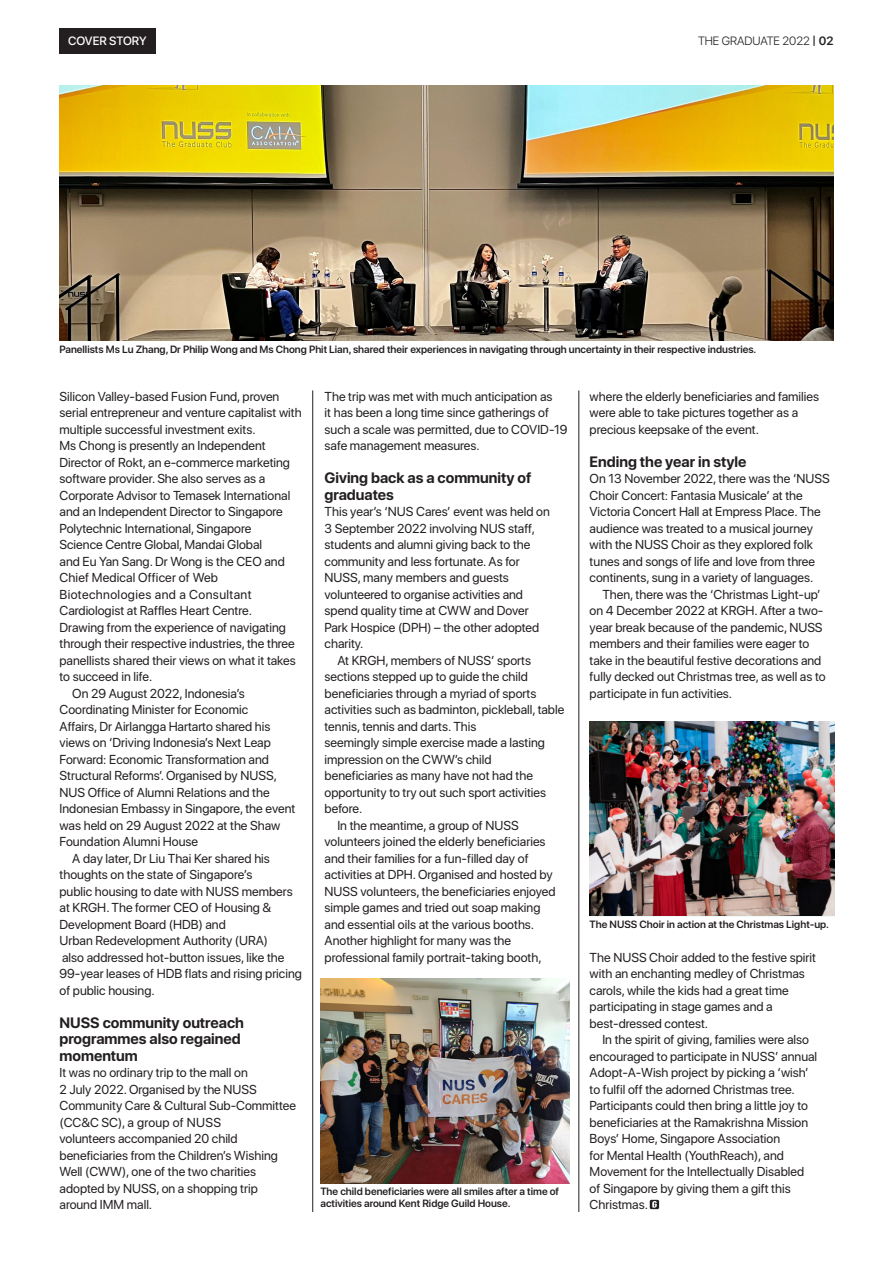
<style>
.page{position:relative;width:893px;height:1263px;background:#fff}
.page>*{position:absolute;margin:0;border:0;box-sizing:border-box;transform-origin:0 0}
.Subhead{font:700 15px/16.5px "SF Pro Display";color:#231f20}
.Bodytext_No_Indent{font:12.9px/16.5px "SF Pro Display";color:#231f20}
.Bodytext{font:12.9px/16.5px "SF Pro Display";color:#231f20}
.t1{font:300 12px "SF Pro Display";color:#231f20}
.t2{font:500 12px "SF Pro Display";color:#fff}
.t3{font:600 10.5px/12px "SF Pro Display";color:#231f20}
.s1{font-weight:500}
.s2{font-weight:600}
</style>
<div class="page">
<div style="left:60px;top:28px;width:96px;height:26px;background:#231f20"></div>
<hr style="left:579px;top:390px;width:1px;height:822px;background:#231f20">
<hr style="left:312px;top:390px;width:1px;height:822px;background:#231f20">
<img style="left:60px;top:85px;width:773px;height:255px">
<img style="left:320px;top:979px;width:250px;height:204px">
<img style="left:590px;top:722px;width:245px;height:194px">
<div style="left:650px;top:1200px;width:9px;height:9px;background:#231f20;border-radius:2px"></div>
<svg style="left:652px;top:1201px;width:5px;height:7px"></svg>
<p class="t2" style="left:68px;top:33px;width:80px">COVER STORY</p>
<p class="t1" style="left:698px;top:33px;width:137px">THE GRADUATE 2022 <span class="s1">|</span> <span class="s2">02</span></p>
<p class="t3" style="left:60px;top:344px;width:698px">Panellists Ms Lu Zhang, Dr Philip Wong and Ms Chong Phit Lian, shared their experiences in navigating through uncertainty in their respective industries.</p>
<p class="Bodytext" style="left:60px;top:388px;width:244px">Silicon Valley-based Fusion Fund, proven serial entrepreneur and venture capitalist with multiple successful investment exits.</p>
<p class="Bodytext_No_Indent" style="left:60px;top:437px;width:232px">Ms Chong is presently an Independent Director of Rokt, an e-commerce marketing software provider. She also serves as a Corporate Advisor to Temasek International and an Independent Director to Singapore Polytechnic International, Singapore</p>
<p class="Bodytext_No_Indent" style="left:60px;top:536px;width:204px">Science Centre Global, Mandai Global</p>
<p class="Bodytext_No_Indent" style="left:60px;top:553px;width:227px">and Eu Yan Sang. Dr Wong is the CEO and<br>Chief Medical Officer of Web</p>
<p class="Bodytext_No_Indent" style="left:60px;top:586px;width:194px">Biotechnologies and a Consultant<br>Cardiologist at Raffles Heart Centre.</p>
<p class="Bodytext_No_Indent" style="left:60px;top:619px;width:238px">Drawing from the experience of navigating through their respective industries, the three panellists shared their views on what it takes to succeed in life.</p>
<p class="Bodytext" style="left:60px;top:685px;width:190px;text-align:right">On 29 August 2022, Indonesia’s<br>Coordinating Minister for Economic</p>
<p class="Bodytext_No_Indent" style="left:60px;top:718px;width:237px">Affairs, Dr Airlangga Hartarto shared his views on ‘Driving Indonesia’s Next Leap Forward: Economic Transformation and Structural Reforms’. Organised by NUSS, NUS Office of Alumni Relations and the Indonesian Embassy in Singapore, the event was held on 29 August 2022 at the Shaw Foundation Alumni House</p>
<p class="Bodytext" style="left:60px;top:850px;width:212px;text-indent:13px">A day later, Dr Liu Thai Ker shared his thoughts on the state of Singapore’s</p>
<p class="Bodytext_No_Indent" style="left:60px;top:883px;width:235px">public housing to date with NUSS members at KRGH. The former CEO of Housing &amp;<br>Development Board (HDB) and</p>
<p class="Bodytext_No_Indent" style="left:60px;top:932px;width:210px">Urban Redevelopment Authority (URA)</p>
<p class="Bodytext_No_Indent" style="left:60px;top:949px;width:244px">also addressed hot-button issues, like the<br>99-year leases of HDB flats and rising pricing of public housing.</p>
<p class="Subhead" style="left:60px;top:1014px;width:186px">NUSS community outreach programmes also regained momentum</p>
<p class="Bodytext_No_Indent" style="left:60px;top:1064px;width:190px">It was no ordinary trip to the mall on</p>
<p class="Bodytext_No_Indent" style="left:60px;top:1081px;width:238px">2 July 2022. Organised by the NUSS<br>Community Care &amp; Cultural Sub-Committee (CC&amp;C SC), a group of NUSS</p>
<p class="Bodytext_No_Indent" style="left:60px;top:1130px;width:220px">volunteers accompanied 20 child beneficiaries from the Children’s Wishing</p>
<p class="Bodytext_No_Indent" style="left:60px;top:1163px;width:200px">Well (CWW), one of the two charities adopted by NUSS, on a shopping trip</p>
<p class="Bodytext_No_Indent" style="left:60px;top:1196px;width:94px">around IMM mall.</p>
<p class="Bodytext_No_Indent" style="left:325px;top:388px;width:245px">The trip was met with much anticipation as<br>it has been a long time since gatherings of such a scale was permitted, due to COVID-19 safe management measures.</p>
<p class="Subhead" style="left:325px;top:470px;width:208px">Giving back as a community of graduates</p>
<p class="Bodytext_No_Indent" style="left:325px;top:503px;width:227px">This year’s ‘NUS Cares’ event was held on 3 September 2022 involving NUS staff, students and alumni giving back to the community and less fortunate. As for</p>
<p class="Bodytext_No_Indent" style="left:325px;top:569px;width:200px">NUSS, many members and guests volunteered to organise activities and</p>
<p class="Bodytext_No_Indent" style="left:325px;top:602px;width:206px">spend quality time at CWW and Dover</p>
<p class="Bodytext_No_Indent" style="left:325px;top:619px;width:216px">Park Hospice (DPH) – the other adopted charity.</p>
<p class="Bodytext" style="left:325px;top:652px;width:241px;text-indent:13px">At KRGH, members of NUSS’ sports sections stepped up to guide the child beneficiaries through a myriad of sports activities such as badminton, pickleball, table tennis, tennis and darts. This</p>
<p class="Bodytext_No_Indent" style="left:325px;top:734px;width:222px">seemingly simple exercise made a lasting impression on the CWW’s child</p>
<p class="Bodytext_No_Indent" style="left:325px;top:767px;width:223px">beneficiaries as many have not had the opportunity to try out such sport activities before.</p>
<p class="Bodytext" style="left:325px;top:817px;width:223px;text-indent:13px">In the meantime, a group of NUSS volunteers joined the elderly beneficiaries</p>
<p class="Bodytext_No_Indent" style="left:325px;top:850px;width:232px">and their families for a fun-filled day of activities at DPH. Organised and hosted by NUSS volunteers, the beneficiaries enjoyed simple games and tried out soap making</p>
<p class="Bodytext_No_Indent" style="left:325px;top:916px;width:219px">and essential oils at the various booths.<br>Another highlight for many was the professional family portrait-taking booth,</p>
<p class="t3" style="left:320px;top:1186px;width:240px">The child beneficiaries were all smiles after a time of activities around Kent Ridge Guild House.</p>
<p class="Bodytext_No_Indent" style="left:590px;top:388px;width:231px">where the elderly beneficiaries and families were able to take pictures together as a precious keepsake of the event.</p>
<p class="Subhead" style="left:590px;top:453px;width:158px">Ending the year in style</p>
<p class="Bodytext_No_Indent" style="left:590px;top:470px;width:242px">On 13 November 2022, there was the ‘NUSS Choir Concert: Fantasia Musicale’ at the Victoria Concert Hall at Empress Place. The audience was treated to a musical journey with the NUSS Choir as they explored folk tunes and songs of life and love from three continents, sung in a variety of languages.</p>
<p class="Bodytext" style="left:590px;top:586px;width:237px;text-indent:13px">Then, there was the ‘Christmas Light-up’ on 4 December 2022 at KRGH. After a two&shy;year break because of the pandemic, NUSS members and their families were eager to take in the beautiful festive decorations and fully decked out Christmas tree, as well as to participate in fun activities.</p>
<p class="t3" style="left:590px;top:919px;width:241px">The NUSS Choir in action at the Christmas Light-up.</p>
<p class="Bodytext_No_Indent" style="left:590px;top:949px;width:228px">The NUSS Choir added to the festive spirit with an enchanting medley of Christmas carols, while the kids had a great time participating in stage games and a</p>
<p class="Bodytext_No_Indent" style="left:590px;top:1015px;width:120px">best-dressed contest.</p>
<p class="Bodytext" style="left:590px;top:1031px;width:229px;text-indent:13px">In the spirit of giving, families were also encouraged to participate in NUSS’ annual Adopt-A-Wish project by picking a ‘wish’ to fulfil off the adorned Christmas tree.<br>Participants could then bring a little joy to beneficiaries at the Ramakrishna Mission Boys’ Home, Singapore Association</p>
<p class="Bodytext_No_Indent" style="left:590px;top:1147px;width:196px">for Mental Health (YouthReach), and</p>
<p class="Bodytext_No_Indent" style="left:590px;top:1163px;width:216px">Movement for the Intellectually Disabled of Singapore by giving them a gift this<br>Christmas.</p>
</div>
